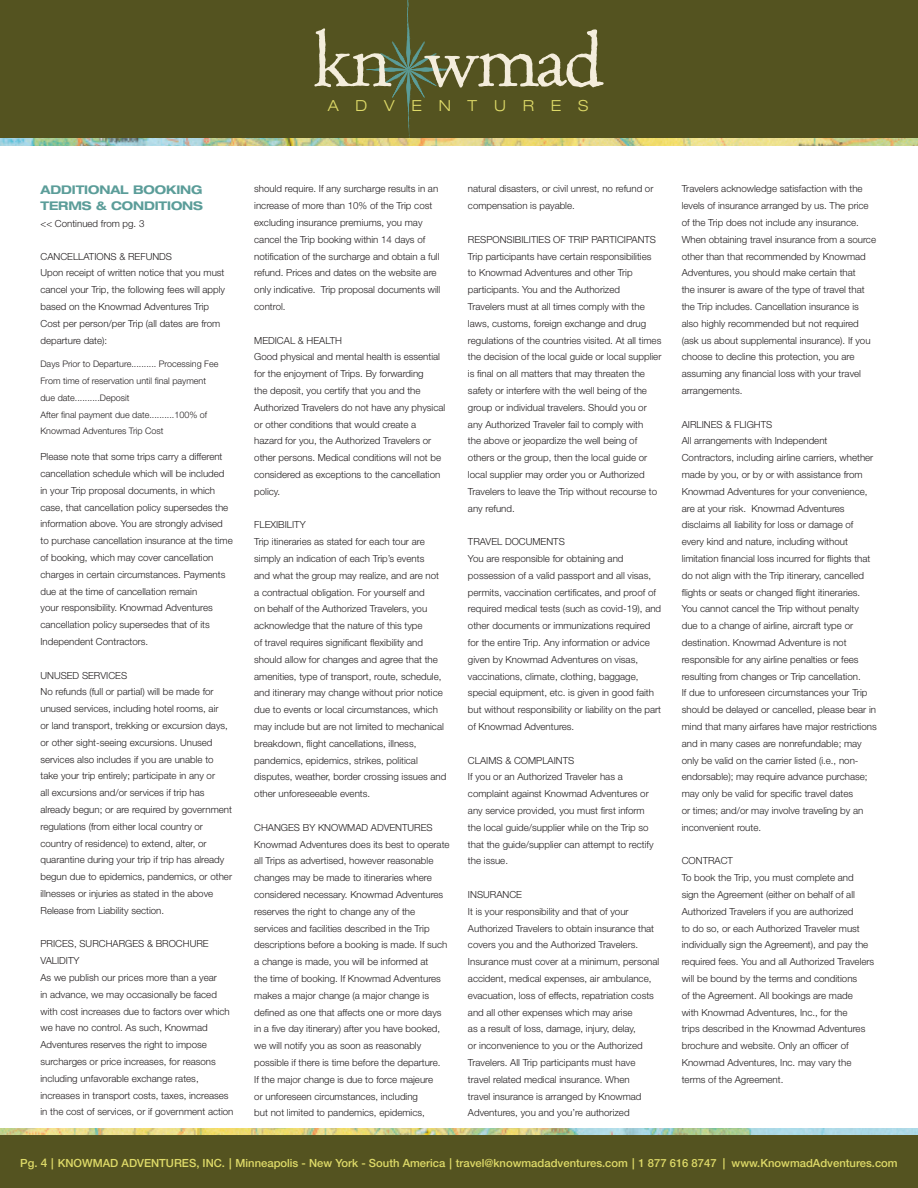
<style>
.page{position:relative;width:918px;height:1188px;background:#fff}
.page>*{position:absolute;margin:0;border:0;box-sizing:border-box;transform-origin:0 0}
.t1{font:300 expanded 15.3px "Helvetica Neue LT Std";letter-spacing:1.1em;color:#deda68}
.t2{font:700 expanded 12px/16.8px "Helvetica Neue LT Std";letter-spacing:-.01em;color:#5b9d99}
.t3{font:500 11.25px "Helvetica Neue LT Std";color:#deda68}
.t4{font:300 9.75px/16.8px "Helvetica Neue LT Std";color:#231f20}
.t5{font:300 9px/16.8px "Helvetica Neue LT Std";color:#231f20}
.s1{font-size:12px}
</style>
<div class="page">
<div style="left:0;top:0;width:918px;height:143px;background:#545320"></div>
<svg style="left:314px;top:0;width:290px;height:138px"></svg>
<div style="left:0;top:1131px;width:918px;height:57px;background:#545320"></div>
<img style="left:0;top:138px;width:918px;height:7px">
<img style="left:0;top:1128px;width:918px;height:7px">
<h1 class="t1" style="left:328px;top:96px;width:262px">ADVENTURES</h1>
<p class="t2" style="left:40px;top:181px;width:164px">ADDITIONAL BOOKING<br>TERMS &amp; CONDITIONS</p>
<p class="t4" style="left:41px;top:215px;width:105px">&lt;&lt; Continued from pg. 3</p>
<p class="t4" style="left:40px;top:248px;width:186px">CANCELLATIONS &amp; REFUNDS<br>Upon receipt of written notice that you must cancel your Trip, the following fees will apply based on the Knowmad Adventures Trip Cost per person/per Trip (all dates are from departure date):</p>
<p class="t5" style="left:40px;top:355px;width:179px">Days Prior to Departure.......... Processing Fee From time of reservation until final payment due date..........Deposit<br>After final payment due date..........100% of Knowmad Adventures Trip Cost</p>
<p class="t4" style="left:40px;top:448px;width:194px">Please note that some trips carry a different cancellation schedule which will be included in your Trip proposal documents, in which case, that cancellation policy supersedes the information above. You are strongly advised to purchase cancellation insurance at the time of booking, which may cover cancellation charges in certain circumstances. Payments due at the time of cancellation remain<br>your responsibility. Knowmad Adventures cancellation policy supersedes that of its Independent Contractors.</p>
<p class="t4" style="left:40px;top:667px;width:193px">UNUSED SERVICES<br>No refunds (full or partial) will be made for unused services, including hotel rooms, air<br>or land transport, trekking or excursion days, or other sight-seeing excursions. Unused services also includes if you are unable to take your trip entirely; participate in any or<br>all excursions and/or services if trip has already begun; or are required by government regulations (from either local country or country of residence) to extend, alter, or quarantine during your trip if trip has already begun due to epidemics, pandemics, or other illnesses or injuries as stated in the above Release from Liability section.</p>
<p class="t4" style="left:40px;top:935px;width:195px">PRICES, SURCHARGES &amp; BROCHURE VALIDITY<br>As we publish our prices more than a year<br>in advance, we may occasionally be faced with cost increases due to factors over which we have no control. As such, Knowmad Adventures reserves the right to impose surcharges or price increases, for reasons including unfavorable exchange rates, increases in transport costs, taxes, increases in the cost of services, or if government action</p>
<p class="t4" style="left:254px;top:180px;width:188px">should require. If any surcharge results in an increase of more than 10% of the Trip cost excluding insurance premiums, you may cancel the Trip booking within 14 days of notification of the surcharge and obtain a full refund. Prices and dates on the website are only indicative. Trip proposal documents will control.</p>
<p class="t4" style="left:254px;top:332px;width:193px">MEDICAL &amp; HEALTH<br>Good physical and mental health is essential for the enjoyment of Trips. By forwarding<br>the deposit, you certify that you and the Authorized Travelers do not have any physical or other conditions that would create a hazard for you, the Authorized Travelers or other persons. Medical conditions will not be considered as exceptions to the cancellation policy.</p>
<p class="t4" style="left:254px;top:516px;width:194px">FLEXIBILITY<br>Trip itineraries as stated for each tour are simply an indication of each Trip’s events<br>and what the group may realize, and are not a contractual obligation. For yourself and<br>on behalf of the Authorized Travelers, you acknowledge that the nature of this type<br>of travel requires significant flexibility and should allow for changes and agree that the amenities, type of transport, route, schedule, and itinerary may change without prior notice due to events or local circumstances, which may include but are not limited to mechanical breakdown, flight cancellations, illness, pandemics, epidemics, strikes, political disputes, weather, border crossing issues and other unforeseeable events.</p>
<p class="t4" style="left:254px;top:819px;width:197px">CHANGES BY KNOWMAD ADVENTURES Knowmad Adventures does its best to operate all Trips as advertised, however reasonable changes may be made to itineraries where considered necessary. Knowmad Adventures reserves the right to change any of the services and facilities described in the Trip descriptions before a booking is made. If such a change is made, you will be informed at<br>the time of booking. If Knowmad Adventures makes a major change (a major change is defined as one that affects one or more days in a five day itinerary) after you have booked, we will notify you as soon as reasonably possible if there is time before the departure.<br>If the major change is due to force majeure<br>or unforeseen circumstances, including<br>but not limited to pandemics, epidemics,</p>
<p class="t4" style="left:468px;top:180px;width:187px">natural disasters, or civil unrest, no refund or compensation is payable.</p>
<p class="t4" style="left:468px;top:231px;width:195px">RESPONSIBILITIES OF TRIP PARTICIPANTS Trip participants have certain responsibilities to Knowmad Adventures and other Trip participants. You and the Authorized<br>Travelers must at all times comply with the laws, customs, foreign exchange and drug regulations of the countries visited. At all times the decision of the local guide or local supplier is final on all matters that may threaten the safety or interfere with the well being of the group or individual travelers. Should you or any Authorized Traveler fail to comply with<br>the above or jeopardize the well being of others or the group, then the local guide or local supplier may order you or Authorized Travelers to leave the Trip without recourse to any refund.</p>
<p class="t4" style="left:468px;top:533px;width:195px">TRAVEL DOCUMENTS<br>You are responsible for obtaining and possession of a valid passport and all visas, permits, vaccination certificates, and proof of required medical tests (such as covid-19), and other documents or immunizations required for the entire Trip. Any information or advice given by Knowmad Adventures on visas, vaccinations, climate, clothing, baggage, special equipment, etc. is given in good faith but without responsibility or liability on the part of Knowmad Adventures.</p>
<p class="t4" style="left:468px;top:752px;width:187px">CLAIMS &amp; COMPLAINTS<br>If you or an Authorized Traveler has a complaint against Knowmad Adventures or any service provided, you must first inform the local guide/supplier while on the Trip so that the guide/supplier can attempt to rectify the issue.</p>
<p class="t4" style="left:468px;top:886px;width:193px">INSURANCE<br>It is your responsibility and that of your Authorized Travelers to obtain insurance that covers you and the Authorized Travelers.<br>Insurance must cover at a minimum, personal accident, medical expenses, air ambulance, evacuation, loss of effects, repatriation costs and all other expenses which may arise<br>as a result of loss, damage, injury, delay,<br>or inconvenience to you or the Authorized Travelers. All Trip participants must have travel related medical insurance. When<br>travel insurance is arranged by Knowmad Adventures, you and you’re authorized</p>
<p class="t4" style="left:682px;top:180px;width:196px">Travelers acknowledge satisfaction with the levels of insurance arranged by us. The price of the Trip does not include any insurance.<br>When obtaining travel insurance from a source other than that recommended by Knowmad Adventures, you should make certain that<br>the insurer is aware of the type of travel that the Trip includes. Cancellation insurance is also highly recommended but not required (ask us about supplemental insurance). If you choose to decline this protection, you are assuming any financial loss with your travel arrangements.</p>
<p class="t4" style="left:682px;top:415px;width:197px">AIRLINES &amp; FLIGHTS<br>All arrangements with Independent Contractors, including airline carriers, whether made by you, or by or with assistance from Knowmad Adventures for your convenience, are at your risk. Knowmad Adventures disclaims all liability for loss or damage of every kind and nature, including without limitation financial loss incurred for flights that do not align with the Trip itinerary, cancelled flights or seats or changed flight itineraries.<br>You cannot cancel the Trip without penalty due to a change of airline, aircraft type or destination. Knowmad Adventure is not responsible for any airline penalties or fees resulting from changes or Trip cancellation.<br>If due to unforeseen circumstances your Trip should be delayed or cancelled, please bear in mind that many airfares have major restrictions and in many cases are nonrefundable; may only be valid on the carrier listed (i.e., non&shy;endorsable); may require advance purchase; may only be valid for specific travel dates<br>or times; and/or may involve traveling by an inconvenient route.</p>
<p class="t4" style="left:682px;top:852px;width:194px">CONTRACT<br>To book the Trip, you must complete and<br>sign the Agreement (either on behalf of all Authorized Travelers if you are authorized<br>to do so, or each Authorized Traveler must individually sign the Agreement), and pay the required fees. You and all Authorized Travelers will be bound by the terms and conditions<br>of the Agreement. All bookings are made<br>with Knowmad Adventures, Inc., for the<br>trips described in the Knowmad Adventures brochure and website. Only an officer of Knowmad Adventures, Inc. may vary the terms of the Agreement.</p>
<p class="t3" style="left:20px;top:1156px;width:879px">Pg. <span class="s1">4</span> | KNOWMAD ADVENTURES, INC. | Minneapolis - New York - South America | travel@knowmadadventures.com | 1 877 616 8747 | www.KnowmadAdventures.com</p>
</div>
